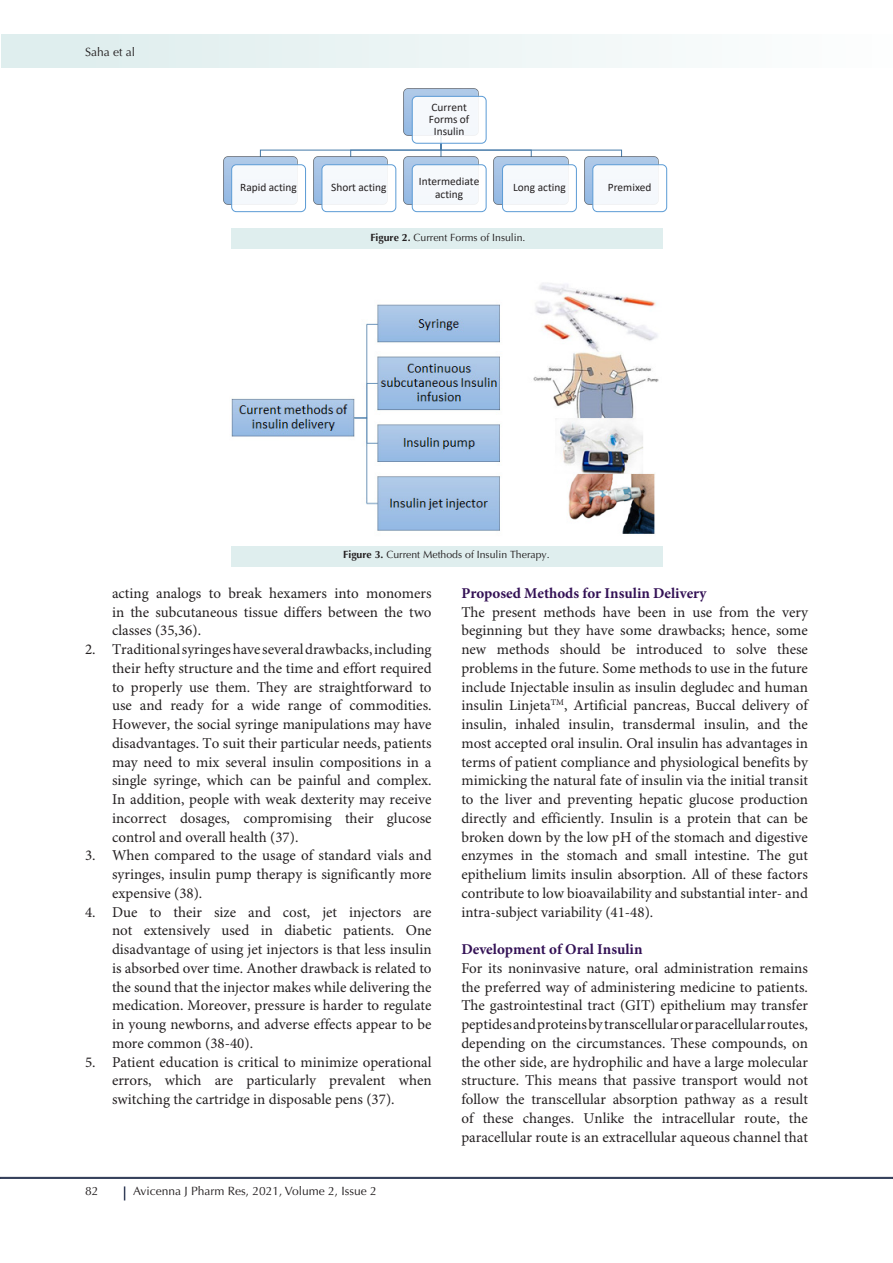
<style>
.page{position:relative;width:893px;height:1263px;background:#fff}
.page>*{position:absolute;margin:0;border:0;box-sizing:border-box;transform-origin:0 0}
.t1{font:15px/18.8px "Minion Pro";color:#231f20;text-align:justify}
.heading_1{font:700 15px "Minion Pro";color:#315}
.t2{font:12px "Optima LT Std";color:#231f20}
.t3{font:11.4px/12.3px "Calibri";color:#231f20;text-align:center}
.t4{font:10.5px "Optima LT Std";color:#231f20}
.s1{font-weight:700}
</style>
<div class="page">
<hr style="left:0;top:1177px;width:893px;height:2px;background:#323d58">
<div style="left:1px;top:35px;width:892px;height:33px;background:linear-gradient(to right,#ddeded,#fdfefe)"></div>
<svg style="left:124px;top:1186px;width:1px;height:14px"></svg>
<div style="left:231px;top:229px;width:431px;height:20px;background:#dfeeee"></div>
<div style="left:231px;top:546px;width:431px;height:21px;background:#dfeeee"></div>
<svg style="left:259px;top:134px;width:364px;height:23px"></svg>
<img style="left:404px;top:88px;width:74px;height:48px">
<div style="left:412px;top:96px;width:74px;height:47px;background:#f5f8fc;border-radius:5px"></div>
<div style="left:412px;top:96px;width:74px;height:47px;border:1px solid #5b9bd5;border-radius:5px"></div>
<img style="left:223px;top:157px;width:75px;height:47px">
<div style="left:232px;top:165px;width:74px;height:47px;background:#f5f8fc;border-radius:5px"></div>
<div style="left:231px;top:164px;width:75px;height:48px;border:1px solid #5b9bd5;border-radius:5px"></div>
<img style="left:313px;top:157px;width:75px;height:47px">
<div style="left:322px;top:165px;width:74px;height:47px;background:#f5f8fc;border-radius:5px"></div>
<div style="left:322px;top:164px;width:74px;height:48px;border:1px solid #5b9bd5;border-radius:5px"></div>
<img style="left:404px;top:157px;width:74px;height:47px">
<div style="left:412px;top:165px;width:74px;height:47px;background:#f5f8fc;border-radius:5px"></div>
<div style="left:412px;top:164px;width:74px;height:48px;border:1px solid #5b9bd5;border-radius:5px"></div>
<img style="left:494px;top:157px;width:74px;height:47px">
<div style="left:502px;top:165px;width:74px;height:47px;background:#f5f8fc;border-radius:5px"></div>
<div style="left:502px;top:164px;width:75px;height:48px;border:1px solid #5b9bd5;border-radius:5px"></div>
<img style="left:584px;top:157px;width:75px;height:47px">
<div style="left:593px;top:165px;width:74px;height:47px;background:#f5f8fc;border-radius:5px"></div>
<div style="left:593px;top:164px;width:74px;height:48px;border:1px solid #5b9bd5;border-radius:5px"></div>
<img style="left:231px;top:283px;width:428px;height:251px">
<p class="t2" style="left:85px;top:45px;width:52px">Saha et al</p>
<p class="t3" style="left:429px;top:100px;width:42px">Current<br>Forms of<br>Insulin</p>
<p class="t3" style="left:240px;top:181px;width:58px">Rapid acting</p>
<p class="t3" style="left:331px;top:181px;width:57px">Short acting</p>
<p class="t3" style="left:419px;top:175px;width:62px">Intermediate acting</p>
<p class="t3" style="left:513px;top:181px;width:54px">Long acting</p>
<p class="t3" style="left:608px;top:181px;width:45px">Premixed</p>
<p class="t4" style="left:370px;top:231px;width:157px"><span class="s1">Figure 2.</span> Current Forms of Insulin.</p>
<p class="t4" style="left:343px;top:549px;width:208px"><span class="s1">Figure 3.</span> Current Methods of Insulin Therapy.</p>
<p class="t1" style="left:112px;top:584px;width:321px">acting analogs to break hexamers into monomers in the subcutaneous tissue differs between the two classes (35,36).</p>
<p class="t1" style="left:112px;top:640px;width:321px;text-indent:-27px">2. Traditional syringes have several drawbacks, including their hefty structure and the time and effort required to properly use them. They are straightforward to use and ready for a wide range of commodities.<br>However, the social syringe manipulations may have disadvantages. To suit their particular needs, patients may need to mix several insulin compositions in a single syringe, which can be painful and complex.<br>In addition, people with weak dexterity may receive incorrect dosages, compromising their glucose control and overall health (37).</p>
<p class="t1" style="left:112px;top:847px;width:321px;text-indent:-27px">3. When compared to the usage of standard vials and syringes, insulin pump therapy is significantly more expensive (38).</p>
<p class="t1" style="left:112px;top:903px;width:321px;text-indent:-27px">4. Due to their size and cost, jet injectors are not extensively used in diabetic patients. One disadvantage of using jet injectors is that less insulin is absorbed over time. Another drawback is related to the sound that the injector makes while delivering the medication. Moreover, pressure is harder to regulate in young newborns, and adverse effects appear to be more common (38-40).</p>
<p class="t1" style="left:112px;top:1053px;width:321px;text-indent:-27px">5. Patient education is critical to minimize operational errors, which are particularly prevalent when switching the cartridge in disposable pens (37).</p>
<p class="t2" style="left:85px;top:1184px;width:15px">82</p>
<p class="t2" style="left:133px;top:1184px;width:245px">Avicenna J Pharm Res, 2021, Volume 2, Issue 2</p>
<p class="heading_1" style="left:461px;top:582px;width:246px">Proposed Methods for Insulin Delivery</p>
<p class="t1" style="left:461px;top:603px;width:348px">The present methods have been in use from the very beginning but they have some drawbacks; hence, some new methods should be introduced to solve these problems in the future. Some methods to use in the future include Injectable insulin as insulin degludec and human insulin Linjeta<sup>TM</sup>, Artificial pancreas, Buccal delivery of insulin, inhaled insulin, transdermal insulin, and the most accepted oral insulin. Oral insulin has advantages in terms of patient compliance and physiological benefits by mimicking the natural fate of insulin via the initial transit to the liver and preventing hepatic glucose production directly and efficiently. Insulin is a protein that can be broken down by the low pH of the stomach and digestive enzymes in the stomach and small intestine. The gut epithelium limits insulin absorption. All of these factors contribute to low bioavailability and substantial inter- and intra-subject variability (41-48).</p>
<p class="heading_1" style="left:461px;top:939px;width:183px">Development of Oral Insulin</p>
<p class="t1" style="left:461px;top:959px;width:348px">For its noninvasive nature, oral administration remains the preferred way of administering medicine to patients.<br>The gastrointestinal tract (GIT) epithelium may transfer peptides and proteins by transcellular or paracellular routes, depending on the circumstances. These compounds, on the other side, are hydrophilic and have a large molecular structure. This means that passive transport would not follow the transcellular absorption pathway as a result of these changes. Unlike the intracellular route, the paracellular route is an extracellular aqueous channel that</p>
</div>
